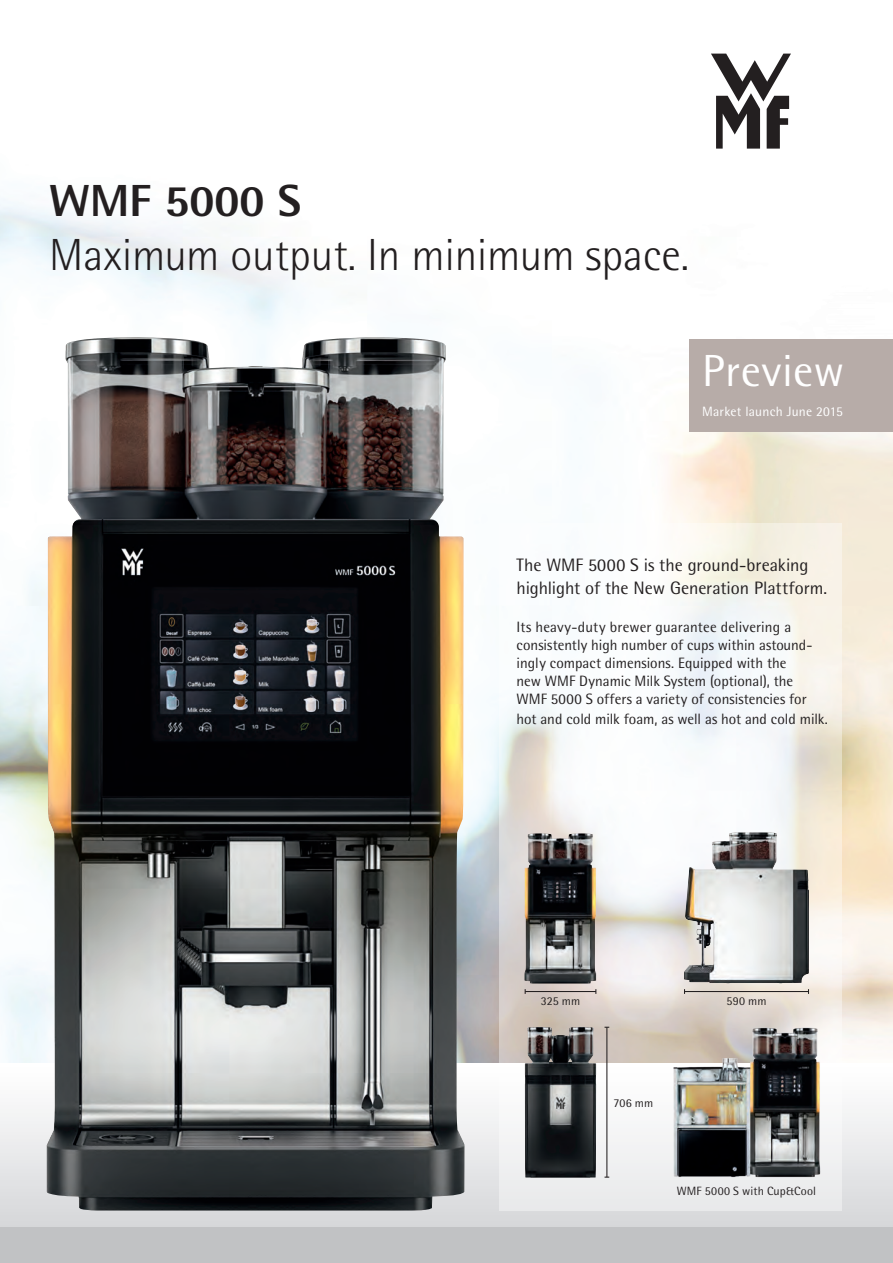
<style>
.page{position:relative;width:893px;height:1263px;background:#fff}
.page>*{position:absolute;margin:0;border:0;box-sizing:border-box;transform-origin:0 0}
.t1{font:300 45px "WMF Rotis";color:#231f20}
.t2{font:700 45px "WMF Rotis";color:#231f20}
.t3{font:45px "WMF Rotis";letter-spacing:.01em;color:#fff}
.t4{font:18px/23.4px "WMF Rotis";color:#231f20}
.t5{font:15px/18px "WMF Rotis";color:#231f20}
.t6{font:13.5px "WMF Rotis";letter-spacing:.02em;color:#fff}
.t7{font:12px "WMF Rotis";letter-spacing:.01em;color:#231f20}
</style>
<div class="page">
<img style="left:0;top:53px;width:893px;height:1010px">
<div style="left:0;top:1063px;width:893px;height:164px;background:linear-gradient(to bottom,#fff,#d6d7d9)"></div>
<div style="left:0;top:1227px;width:893px;height:36px;background:#c1c2c4"></div>
<svg style="left:499px;top:523px;width:343px;height:687px"></svg>
<img style="left:47px;top:337px;width:418px;height:873px">
<img style="left:525px;top:1027px;width:71px;height:151px">
<img style="left:684px;top:832px;width:125px;height:151px">
<img style="left:524px;top:833px;width:72px;height:150px">
<hr style="left:525px;top:991px;width:71px;height:1px;background:#231f20">
<hr style="left:606px;top:1027px;width:1px;height:150px;background:#231f20">
<hr style="left:684px;top:991px;width:124px;height:1px;background:#231f20">
<img style="left:671px;top:1018px;width:153px;height:164px">
<svg style="left:711px;top:54px;width:80px;height:95px"></svg>
<div style="left:689px;top:339px;width:204px;height:93px;background:#b7aca8"></div>
<h1 class="t2" style="left:49px;top:172px;width:253px">WMF 5000 S</h1>
<h1 class="t1" style="left:49px;top:229px;width:641px">Maximum output. In minimum space.</h1>
<h1 class="t3" style="left:702px;top:345px;width:144px">Preview</h1>
<p class="t6" style="left:702px;top:404px;width:142px">Market launch June 2015</p>
<p class="t4" style="left:516px;top:553px;width:312px">The WMF 5000 S is the ground-breaking highlight of the New Generation Plattform.</p>
<p class="t5" style="left:516px;top:618px;width:297px">Its heavy-duty brewer guarantee delivering a consistently high number of cups within astound&shy;ingly compact dimensions. Equipped with the new WMF Dynamic Milk System (optional), the WMF 5000 S offers a variety of consistencies for</p>
<p class="t5" style="left:516px;top:710px;width:313px">hot and cold milk foam, as well as hot and cold milk.</p>
<p class="t7" style="left:541px;top:994px;width:41px">325 mm</p>
<p class="t7" style="left:726px;top:994px;width:42px">590 mm</p>
<p class="t7" style="left:613px;top:1096px;width:41px">706 mm</p>
<p class="t7" style="left:677px;top:1184px;width:141px">WMF 5000 S with Cup&amp;Cool</p>
</div>
